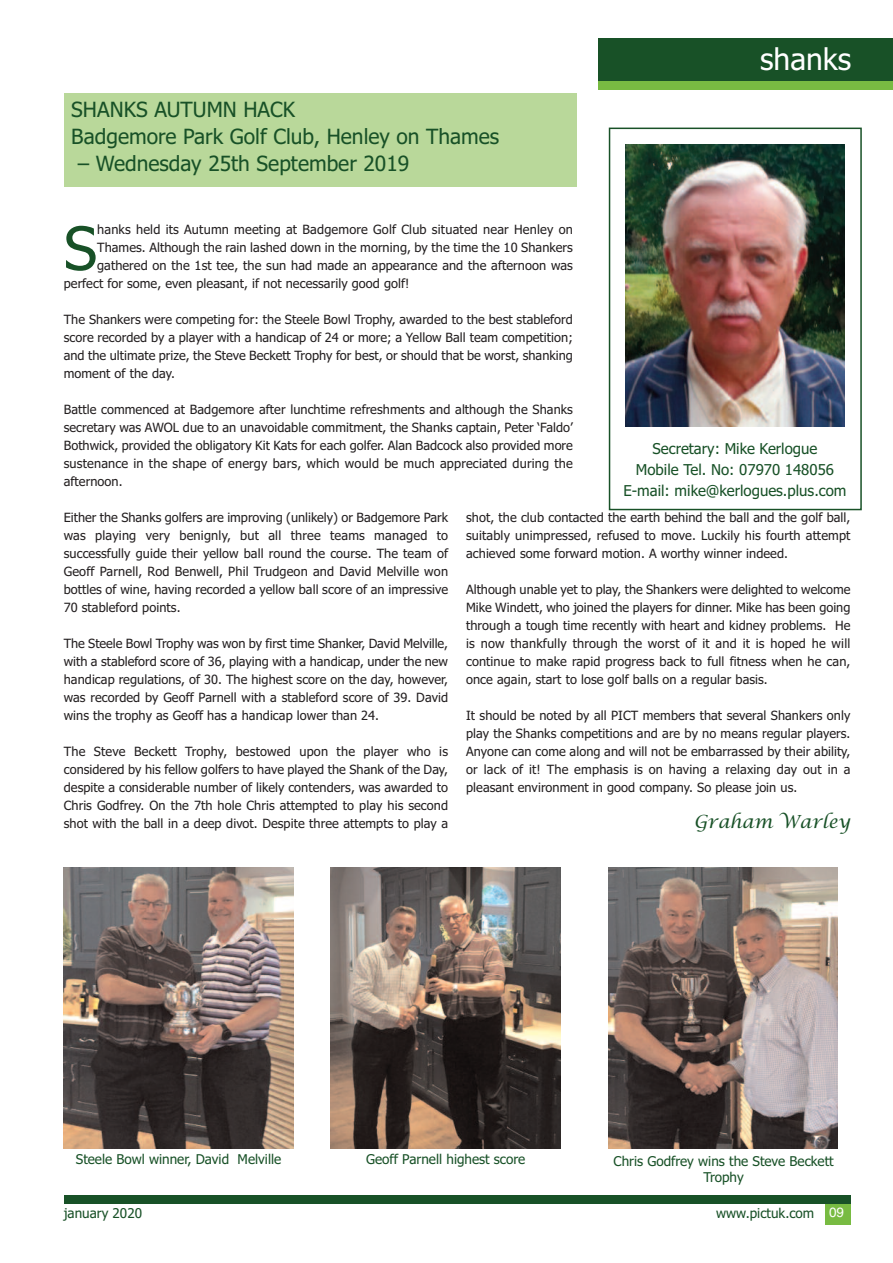
<style>
.page{position:relative;width:893px;height:1263px;background:#fff}
.page>*{position:absolute;margin:0;border:0;box-sizing:border-box;transform-origin:0 0}
.t1{font:59.85px "Tahoma";color:#185127}
.t2{font:30px "Tahoma";color:#fff}
.t3{font:21px/27px "Tahoma";color:#185127}
.t4{font:italic 18px "Lucida Calligraphy";letter-spacing:.005em;color:#185127}
.t5{font:15px/21px "Tahoma";color:#185127;text-align:center}
.t6{font:13.5px/16.2px "Tahoma";color:#185127;text-align:center}
.t7{font:12.75px/18px "Tahoma";letter-spacing:.005em;color:#231f20;text-align:justify}
.s1{font-family:"Helvetica World";color:#fff}
</style>
<div class="page">
<div style="left:825px;top:1199px;width:25px;height:26px;background:#78bb42"></div>
<div style="left:64px;top:1195px;width:786px;height:8px;background:#185127"></div>
<div style="left:609px;top:128px;width:253px;height:382px;border:2px solid #185127"></div>
<img style="left:625px;top:145px;width:219px;height:282px">
<div style="left:64px;top:94px;width:512px;height:93px;background:#b9d89a"></div>
<div style="left:598px;top:38px;width:295px;height:51px;background:#78bb42"></div>
<div style="left:598px;top:38px;width:295px;height:43px;background:#185127"></div>
<img style="left:64px;top:867px;width:229px;height:281px">
<img style="left:331px;top:867px;width:230px;height:281px">
<img style="left:608px;top:867px;width:230px;height:281px">
<h3 class="t3" style="left:71px;top:96px;width:429px">SHANKS AUTUMN HACK<br>Badgemore Park Golf Club, Henley on Thames</h3>
<h3 class="t3" style="left:78px;top:150px;width:333px">– Wednesday 25th September 2019</h3>
<h2 class="t2" style="left:760px;top:42px;width:92px">shanks</h2>
<h1 class="t1" style="left:64px;top:214px;width:35px">S</h1>
<p class="t7" style="left:97px;top:221px;width:477px">hanks held its Autumn meeting at Badgemore Golf Club situated near Henley on</p>
<p class="t7" style="left:97px;top:239px;width:477px">Thames. Although the rain lashed down in the morning, by the time the 10 Shankers</p>
<p class="t7" style="left:97px;top:257px;width:477px">gathered on the 1st tee, the sun had made an appearance and the afternoon was</p>
<p class="t7" style="left:64px;top:275px;width:347px">perfect for some, even pleasant, if not necessarily good golf!</p>
<p class="t7" style="left:64px;top:311px;width:511px">The Shankers were competing for: the Steele Bowl Trophy, awarded to the best stableford score recorded by a player with a handicap of 24 or more; a Yellow Ball team competition; and the ultimate prize, the Steve Beckett Trophy for best, or should that be worst, shanking moment of the day.</p>
<p class="t7" style="left:64px;top:401px;width:511px">Battle commenced at Badgemore after lunchtime refreshments and although the Shanks secretary was AWOL due to an unavoidable commitment, the Shanks captain, Peter ‘Faldo’ Bothwick, provided the obligatory Kit Kats for each golfer. Alan Badcock also provided more sustenance in the shape of energy bars, which would be much appreciated during the afternoon.</p>
<p class="t7" style="left:64px;top:509px;width:386px">Either the Shanks golfers are improving (unlikely) or Badgemore Park was playing very benignly, but all three teams managed to successfully guide their yellow ball round the course. The team of Geoff Parnell, Rod Benwell, Phil Trudgeon and David Melville won bottles of wine, having recorded a yellow ball score of an impressive 70 stableford points.</p>
<p class="t7" style="left:64px;top:635px;width:386px">The Steele Bowl Trophy was won by first time Shanker, David Melville, with a stableford score of 36, playing with a handicap, under the new handicap regulations, of 30. The highest score on the day, however, was recorded by Geoff Parnell with a stableford score of 39. David wins the trophy as Geoff has a handicap lower than 24.</p>
<p class="t7" style="left:64px;top:743px;width:386px">The Steve Beckett Trophy, bestowed upon the player who is considered by his fellow golfers to have played the Shank of the Day, despite a considerable number of likely contenders, was awarded to Chris Godfrey. On the 7th hole Chris attempted to play his second shot with the ball in a deep divot. Despite three attempts to play a</p>
<p class="t5" style="left:623px;top:438px;width:225px">Secretary: Mike Kerlogue<br>Mobile Tel. No: 07970 148056<br>E-mail: mike@kerlogues.plus.com</p>
<p class="t7" style="left:466px;top:509px;width:386px">shot, the club contacted the earth behind the ball and the golf ball, suitably unimpressed, refused to move. Luckily his fourth attempt achieved some forward motion. A worthy winner indeed.</p>
<p class="t7" style="left:466px;top:581px;width:386px">Although unable yet to play, the Shankers were delighted to welcome Mike Windett, who joined the players for dinner. Mike has been going through a tough time recently with heart and kidney problems. He is now thankfully through the worst of it and it is hoped he will continue to make rapid progress back to full fitness when he can, once again, start to lose golf balls on a regular basis.</p>
<p class="t7" style="left:466px;top:707px;width:386px">It should be noted by all PICT members that several Shankers only play the Shanks competitions and are by no means regular players.<br>Anyone can come along and will not be embarrassed by their ability, or lack of it! The emphasis is on having a relaxing day out in a pleasant environment in good company. So please join us.</p>
<h3 class="t4" style="left:694px;top:811px;width:158px">Graham Warley</h3>
<p class="t6" style="left:366px;top:1151px;width:161px">Geoff Parnell highest score</p>
<p class="t6" style="left:76px;top:1151px;width:207px">Steele Bowl winner, David Melville</p>
<p class="t6" style="left:614px;top:1153px;width:222px">Chris Godfrey wins the Steve Beckett<br>Trophy</p>
<p class="t6" style="left:64px;top:1205px;width:80px">january 2020</p>
<p class="t6" style="left:716px;top:1205px;width:129px">www.pictuk.com <span class="s1">09</span></p>
</div>
